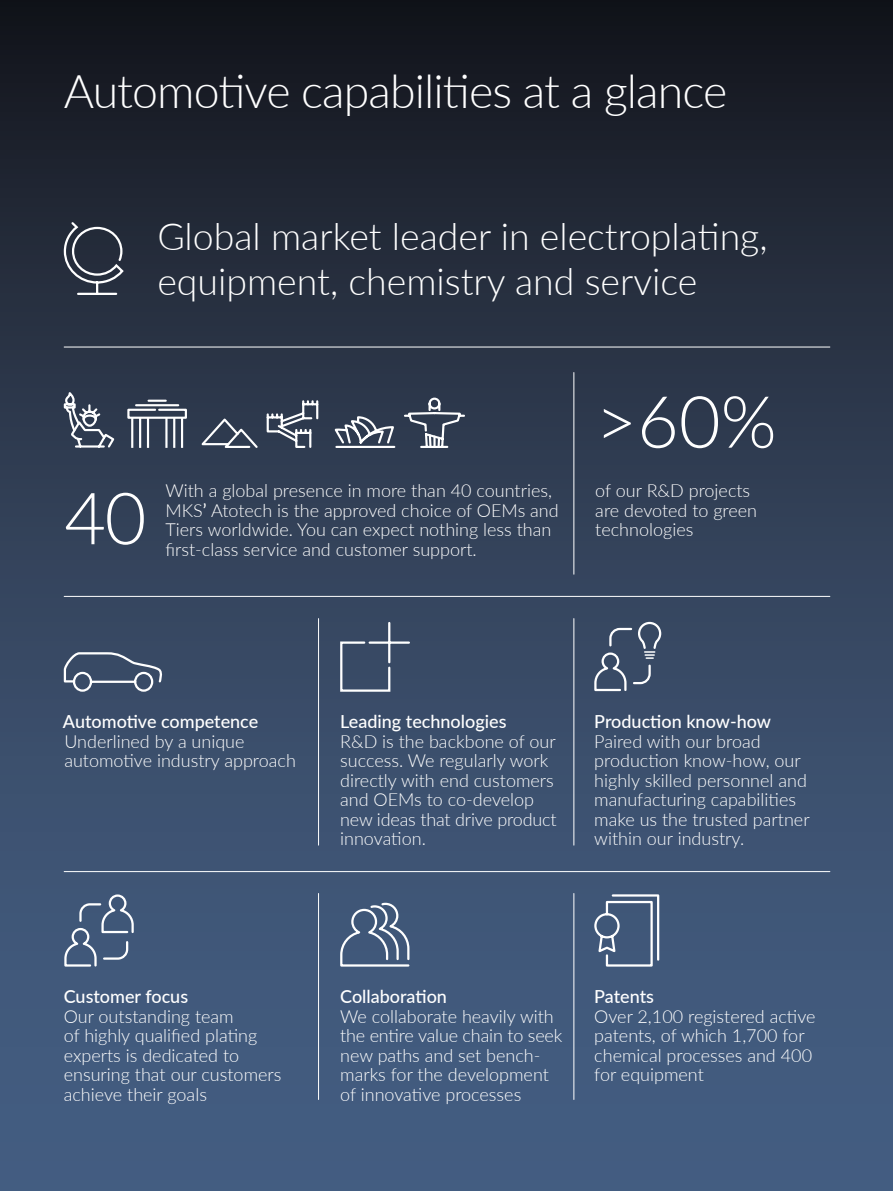
<style>
.page{position:relative;width:893px;height:1191px;background:#fff}
.page>*{position:absolute;margin:0;border:0;box-sizing:border-box;transform-origin:0 0}
.t1{font:300 72px "Lato";color:#fff}
.t2{font:300 46.5px "Lato";letter-spacing:-.02em;color:#fff}
.t3{font:300 37.5px/45px "Lato";color:#fff}
.t4{font:300 18px/19.5px "Lato";color:#fff}
.t5{font:500 18px "Lato";color:#fff}
.s1{font-weight:400}
</style>
<div class="page">
<div style="left:0;top:0;width:893px;height:1191px;background:linear-gradient(to bottom,#191c24,#4b678f)"></div>
<svg style="left:63px;top:220px;width:62px;height:76px;background:#454b58"></svg>
<hr style="left:64px;top:347px;width:766px;height:1px;background:#fff">
<svg style="left:339px;top:901px;width:72px;height:66px;background:#60738f"></svg>
<hr style="left:573px;top:893px;width:1px;height:206px;background:#fff">
<hr style="left:318px;top:893px;width:1px;height:206px;background:#fff">
<hr style="left:573px;top:618px;width:1px;height:227px;background:#fff">
<hr style="left:64px;top:871px;width:766px;height:1px;background:#fff">
<hr style="left:64px;top:596px;width:766px;height:1px;background:#fff">
<svg style="left:63px;top:893px;width:72px;height:74px;background:#586d8a"></svg>
<svg style="left:198px;top:416px;width:62px;height:34px;background:#4c5768"></svg>
<svg style="left:332px;top:415px;width:64px;height:34px"></svg>
<svg style="left:403px;top:396px;width:63px;height:53px;background:#4f596a"></svg>
<hr style="left:131px;top:418px;width:2px;height:30px;background:#fff">
<hr style="left:139px;top:418px;width:2px;height:30px;background:#fff">
<hr style="left:147px;top:418px;width:2px;height:30px;background:#fff">
<hr style="left:173px;top:418px;width:2px;height:30px;background:#fff">
<hr style="left:165px;top:418px;width:3px;height:30px;background:#fff">
<hr style="left:181px;top:418px;width:2px;height:30px;background:#fff">
<svg style="left:126px;top:398px;width:62px;height:22px"></svg>
<svg style="left:266px;top:399px;width:53px;height:50px;background:#5a6474"></svg>
<svg style="left:63px;top:393px;width:53px;height:56px;background:#586172"></svg>
<hr style="left:573px;top:372px;width:1px;height:202px;background:#fff">
<hr style="left:318px;top:618px;width:1px;height:227px;background:#fff">
<svg style="left:593px;top:893px;width:67px;height:74px;background:#627590"></svg>
<svg style="left:593px;top:621px;width:69px;height:71px;background:#505f77"></svg>
<svg style="left:63px;top:651px;width:103px;height:42px;background:#56657c"></svg>
<svg style="left:339px;top:621px;width:72px;height:72px;background:#4b5a73"></svg>
<h2 class="t2" style="left:64px;top:59px;width:665px">Automotive capabilities at a glance</h2>
<h3 class="t3" style="left:157px;top:213px;width:612px">Global market leader in electroplating, equipment, chemistry and service</h3>
<h1 class="t1" style="left:64px;top:468px;width:84px">40</h1>
<p class="t4" style="left:166px;top:480px;width:395px">With a global presence in more than 40 countries, MKS<span class="s1">’</span> Atotech is the approved choice of OEMs and Tiers worldwide. You can expect nothing less than first-class service and customer support.</p>
<h1 class="t1" style="left:595px;top:372px;width:183px">&gt;60%</h1>
<p class="t4" style="left:595px;top:480px;width:163px">of our R&amp;D projects are devoted to green technologies</p>
<p class="t5" style="left:63px;top:709px;width:197px">Automotive competence</p>
<p class="t4" style="left:64px;top:731px;width:233px">Underlined by a unique automotive industry approach</p>
<p class="t5" style="left:340px;top:709px;width:168px">Leading technologies</p>
<p class="t4" style="left:340px;top:731px;width:218px">R&amp;D is the backbone of our success. We regularly work directly with end customers and OEMs to co-develop new ideas that drive product innovation.</p>
<p class="t5" style="left:594px;top:709px;width:178px">Production know-how</p>
<p class="t4" style="left:594px;top:731px;width:217px">Paired with our broad production know-how, our highly skilled personnel and manufacturing capabilities make us the trusted partner within our industry.</p>
<p class="t5" style="left:64px;top:983px;width:126px">Customer focus</p>
<p class="t4" style="left:64px;top:1005px;width:219px">Our outstanding team<br>of highly qualified plating experts is dedicated to ensuring that our customers achieve their goals</p>
<p class="t5" style="left:340px;top:983px;width:108px">Collaboration</p>
<p class="t4" style="left:340px;top:1005px;width:224px">We collaborate heavily with the entire value chain to seek new paths and set bench&shy;marks for the development of innovative processes</p>
<p class="t5" style="left:594px;top:983px;width:61px">Patents</p>
<p class="t4" style="left:594px;top:1005px;width:223px">Over 2,100 registered active patents, of which 1,700 for chemical processes and 400 for equipment</p>
</div>
